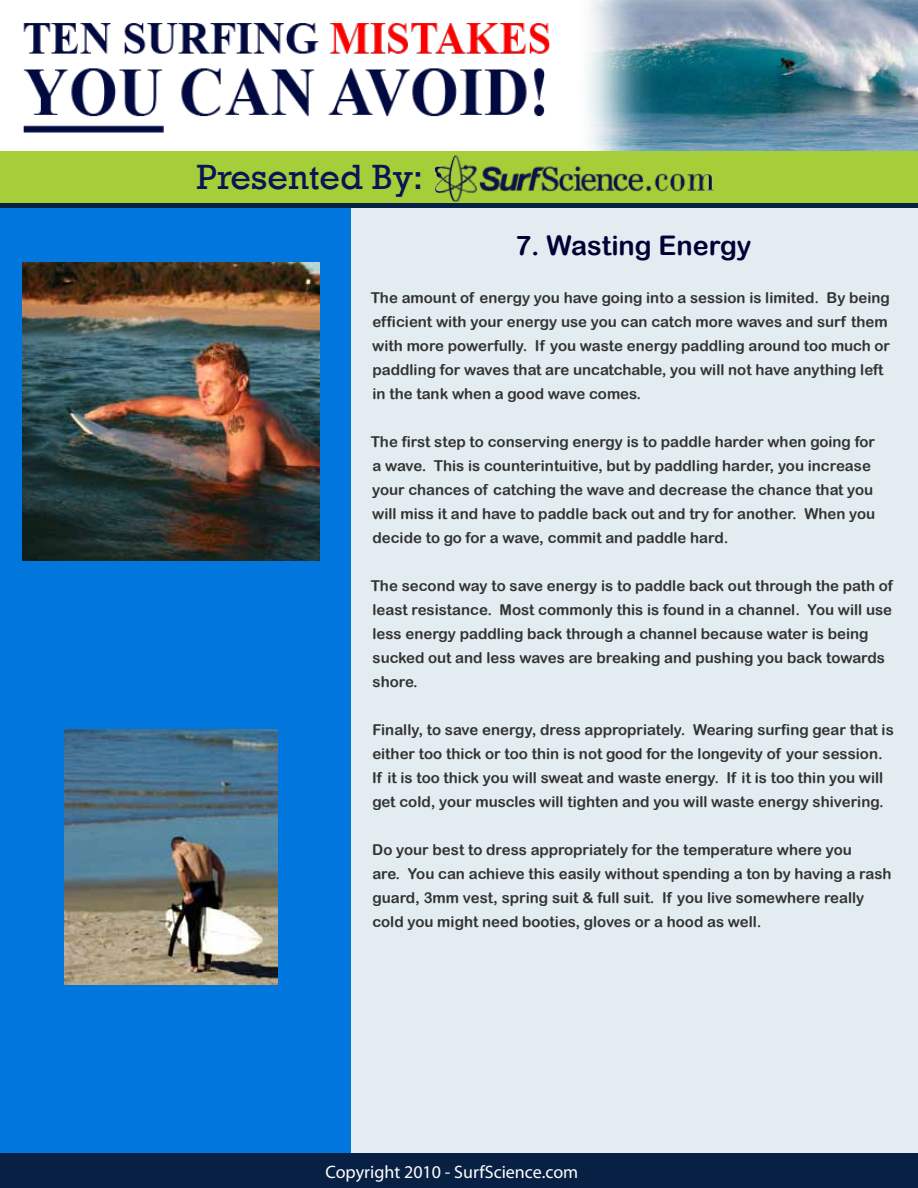
<style>
.page{position:relative;width:918px;height:1188px;background:#e2ecf1}
.page>*{position:absolute;margin:0;border:0;box-sizing:border-box;transform-origin:0 0}
.t1{font:36px "Rockwell";color:#081557}
.t2{font:27px "Arial Rounded MT Bold";color:#010035}
.t3{font:18px "Myriad Pro";color:#fff}
.t4{font:15px/24px "Arial Rounded MT Bold";color:#333332}
</style>
<div class="page">
<div style="left:0;top:186px;width:351px;height:1002px;background:#0176dd"></div>
<div style="left:0;top:0;width:918px;height:184px;background:#fff"></div>
<img style="left:589px;top:0;width:329px;height:152px">
<div style="left:0;top:152px;width:918px;height:51px;background:#a5ce39"></div>
<img style="left:411px;top:151px;width:328px;height:52px">
<hr style="left:0;top:203px;width:918px;height:4px;background:#082044">
<img style="left:411px;top:156px;width:328px;height:4px">
<img style="left:23px;top:23px;width:527px;height:110px">
<div style="left:0;top:1154px;width:918px;height:34px;background:#082044"></div>
<img style="left:22px;top:262px;width:297px;height:299px">
<img style="left:64px;top:729px;width:214px;height:255px">
<h1 class="t1" style="left:196px;top:156px;width:228px">Presented By:</h1>
<h2 class="t2" style="left:515px;top:230px;width:238px">7. Wasting Energy</h2>
<p class="t4" style="left:371px;top:286px;width:521px">The amount of energy you have going into a session is limited. By being efficient with your energy use you can catch more waves and surf them with more powerfully. If you waste energy paddling around too much or paddling for waves that are uncatchable, you will not have anything left in the tank when a good wave comes.</p>
<p class="t4" style="left:371px;top:430px;width:506px">The first step to conserving energy is to paddle harder when going for a wave. This is counterintuitive, but by paddling harder, you increase your chances of catching the wave and decrease the chance that you will miss it and have to paddle back out and try for another. When you decide to go for a wave, commit and paddle hard.</p>
<p class="t4" style="left:371px;top:574px;width:524px">The second way to save energy is to paddle back out through the path of least resistance. Most commonly this is found in a channel. You will use less energy paddling back through a channel because water is being sucked out and less waves are breaking and pushing you back towards shore.</p>
<p class="t4" style="left:372px;top:718px;width:523px">Finally, to save energy, dress appropriately. Wearing surfing gear that is either too thick or too thin is not good for the longevity of your session.<br>If it is too thick you will sweat and waste energy. If it is too thin you will get cold, your muscles will tighten and you will waste energy shivering.</p>
<p class="t4" style="left:372px;top:838px;width:521px">Do your best to dress appropriately for the temperature where you<br>are. You can achieve this easily without spending a ton by having a rash guard, 3mm vest, spring suit &amp; full suit. If you live somewhere really cold you might need booties, gloves or a hood as well.</p>
<p class="t3" style="left:326px;top:1160px;width:254px">Copyright 2010 - SurfScience.com</p>
</div>
